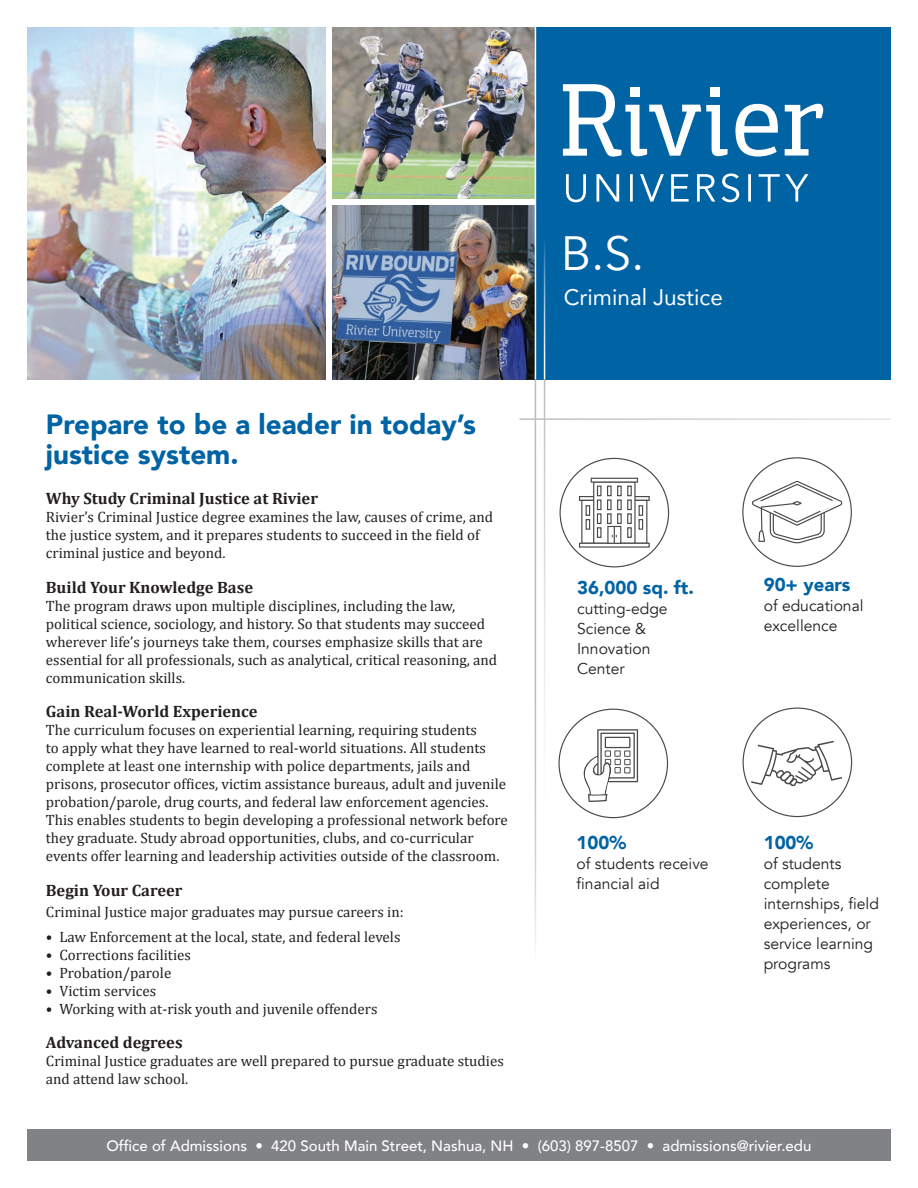
<style>
.page{position:relative;width:918px;height:1188px;background:#fff}
.page>*{position:absolute;margin:0;border:0;box-sizing:border-box;transform-origin:0 0}
.t1{font:48px "Avenir";color:#fff}
.body_copy{font:900 27.75px/30px "Avenir";color:#0063a4}
.t2{font:22.5px "Avenir";color:#fff}
.t3{font:900 18.6px "Avenir";color:#0063a4}
.body_copy-2{font:700 16.5px "Cambria";color:#231f20}
.t4{font:15.6px/20px "Avenir";color:#231f20}
.body_copy-3{font:15px/18px "Cambria";color:#231f20}
.body_copy-4{font:500 15px "Avenir";color:#fff}
</style>
<div class="page">
<img style="left:333px;top:27px;width:202px;height:171px">
<img style="left:333px;top:205px;width:202px;height:174px">
<img style="left:27px;top:27px;width:298px;height:352px">
<div style="left:27px;top:1130px;width:864px;height:31px;background:#808285"></div>
<div style="left:536px;top:27px;width:355px;height:352px;background:#0063a4"></div>
<hr style="left:544px;top:237px;width:1px;height:142px;background:#fff">
<hr style="left:544px;top:379px;width:1px;height:438px;background:#bcbdc0">
<hr style="left:535px;top:379px;width:1px;height:582px;background:#bcbdc0">
<hr style="left:519px;top:418px;width:372px;height:2px;background:#bcbdc0">
<svg style="left:735px;top:104px;width:43px;height:53px"></svg>
<svg style="left:563px;top:84px;width:165px;height:73px"></svg>
<svg style="left:785px;top:104px;width:38px;height:52px"></svg>
<div style="left:710px;top:87px;width:10px;height:10px;background:#fff"></div>
<svg style="left:566px;top:173px;width:242px;height:29px"></svg>
<svg style="left:560px;top:458px;width:110px;height:110px"></svg>
<svg style="left:742px;top:457px;width:110px;height:110px"></svg>
<svg style="left:558px;top:708px;width:111px;height:111px"></svg>
<svg style="left:742px;top:707px;width:111px;height:111px"></svg>
<p class="body_copy" style="left:46px;top:409px;width:432px">Prepare to be a leader in today’s justice system.</p>
<p class="body_copy-2" style="left:46px;top:487px;width:274px">Why Study Criminal Justice at Rivier</p>
<p class="body_copy-3" style="left:46px;top:508px;width:449px">Rivier’s Criminal Justice degree examines the law, causes of crime, and the justice system, and it prepares students to succeed in the field of criminal justice and beyond.</p>
<p class="body_copy-2" style="left:46px;top:575px;width:209px">Build Your Knowledge Base</p>
<p class="body_copy-3" style="left:46px;top:596px;width:453px">The program draws upon multiple disciplines, including the law, political science, sociology, and history. So that students may succeed wherever life’s journeys take them, courses emphasize skills that are essential for all professionals, such as analytical, critical reasoning, and communication skills.</p>
<p class="body_copy-2" style="left:46px;top:700px;width:213px">Gain Real-World Experience</p>
<p class="body_copy-3" style="left:46px;top:721px;width:464px">The curriculum focuses on experiential learning, requiring students<br>to apply what they have learned to real-world situations. All students complete at least one internship with police departments, jails and prisons, prosecutor offices, victim assistance bureaus, adult and juvenile probation/parole, drug courts, and federal law enforcement agencies.<br>This enables students to begin developing a professional network before they graduate. Study abroad opportunities, clubs, and co-curricular events offer learning and leadership activities outside of the classroom.</p>
<p class="body_copy-2" style="left:46px;top:878px;width:138px">Begin Your Career</p>
<p class="body_copy-3" style="left:46px;top:903px;width:359px">Criminal Justice major graduates may pursue careers in:</p>
<p class="body_copy-3" style="left:46px;top:927px;width:356px">• Law Enforcement at the local, state, and federal levels</p>
<p class="body_copy-3" style="left:46px;top:945px;width:147px">• Corrections facilities</p>
<p class="body_copy-3" style="left:46px;top:963px;width:127px">• Probation/parole</p>
<p class="body_copy-3" style="left:46px;top:981px;width:112px">• Victim services</p>
<p class="body_copy-3" style="left:46px;top:999px;width:333px">• Working with at-risk youth and juvenile offenders</p>
<p class="body_copy-2" style="left:46px;top:1031px;width:138px">Advanced degrees</p>
<p class="body_copy-3" style="left:46px;top:1052px;width:459px">Criminal Justice graduates are well prepared to pursue graduate studies and attend law school.</p>
<p class="t1" style="left:561px;top:224px;width:85px">B.S.</p>
<p class="t2" style="left:564px;top:279px;width:161px">Criminal Justice</p>
<p class="t3" style="left:577px;top:572px;width:118px">36,000 sq. ft.</p>
<p class="t4" style="left:577px;top:599px;width:92px">cutting-edge<br>Science &amp;<br>Innovation<br>Center</p>
<p class="t3" style="left:764px;top:569px;width:88px">90+ years</p>
<p class="t4" style="left:764px;top:596px;width:101px">of educational excellence</p>
<p class="t3" style="left:577px;top:826px;width:51px">100%</p>
<p class="t4" style="left:577px;top:854px;width:134px">of students receive financial aid</p>
<p class="t3" style="left:764px;top:827px;width:51px">100%</p>
<p class="t4" style="left:764px;top:854px;width:117px">of students complete internships, field experiences, or service learning programs</p>
<p class="body_copy-4" style="left:107px;top:1133px;width:706px">Office of Admissions • 420 South Main Street, Nashua, NH • (603) 897-8507 • admissions@rivier.edu</p>
</div>
